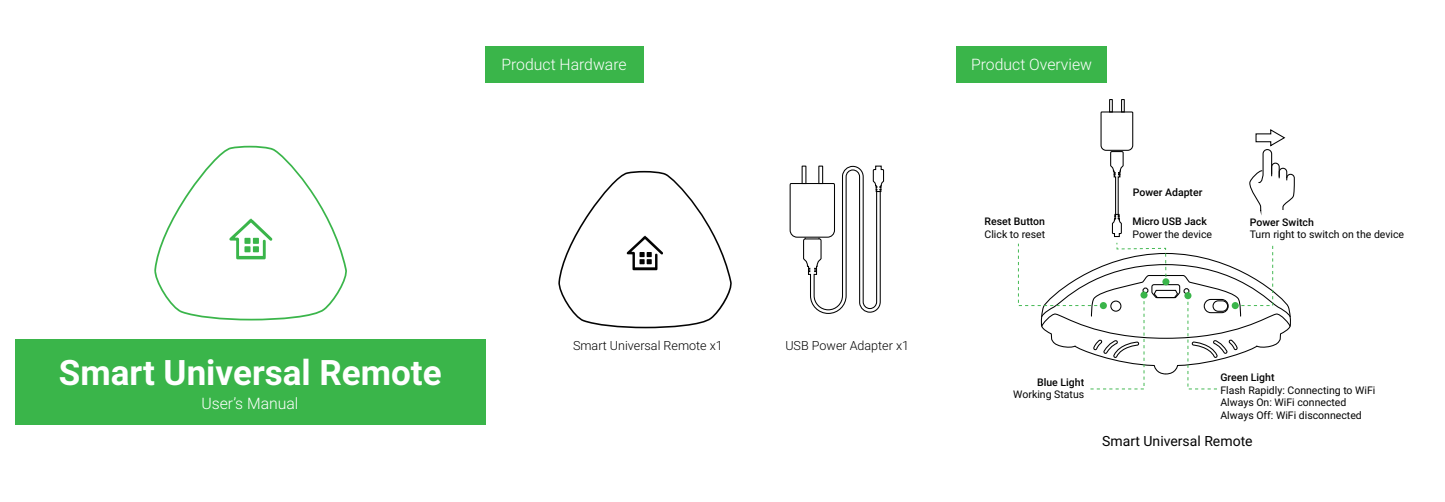
<style>
.page{position:relative;width:1445px;height:502px;background:#fff}
.page>*{position:absolute;margin:0;border:0;box-sizing:border-box;transform-origin:0 0}
.t1{font:700 35px "Roboto";color:#fff}
.t2{font:300 15.75px "Roboto";color:#fff}
.t3{font:14px "Roboto";color:#030303}
.t4{font:300 12.6px "Roboto";color:#030303}
.t5{font:10.5px/12.6px "Roboto";color:#030303}
.t6{font:500 10.5px "Roboto";color:#030303}
</style>
<div class="page">
<div style="left:15px;top:339px;width:470px;height:85px;background:#3ab54a"></div>
<svg style="left:154px;top:145px;width:193px;height:175px"></svg>
<div style="left:485px;top:46px;width:158px;height:36px;background:#3ab54a"></div>
<div style="left:956px;top:46px;width:150px;height:36px;background:#3ab54a"></div>
<svg style="left:789px;top:165px;width:95px;height:149px"></svg>
<svg style="left:1017px;top:99px;width:278px;height:290px"></svg>
<div style="left:1184px;top:292px;width:7px;height:7px;background:#3ab54a;border-radius:50%"></div>
<svg style="left:229px;top:218px;width:43px;height:41px"></svg>
<svg style="left:558px;top:171px;width:174px;height:157px"></svg>
<h1 class="t1" style="left:59px;top:347px;width:384px">Smart Universal Remote</h1>
<h2 class="t2" style="left:201px;top:392px;width:98px">User’s Manual</h2>
<h2 class="t2" style="left:501px;top:54px;width:127px">Product Hardware</h2>
<h2 class="t2" style="left:971px;top:54px;width:122px">Product Overview</h2>
<p class="t4" style="left:573px;top:336px;width:151px">Smart Universal Remote x1</p>
<p class="t4" style="left:785px;top:336px;width:125px">USB Power Adapter x1</p>
<p class="t6" style="left:984px;top:214px;width:62px">Reset Button</p>
<p class="t5" style="left:984px;top:227px;width:62px">Click to reset</p>
<p class="t6" style="left:1132px;top:185px;width:71px">Power Adapter</p>
<p class="t6" style="left:1132px;top:214px;width:76px">Micro USB Jack</p>
<p class="t5" style="left:1132px;top:227px;width:81px">Power the device</p>
<p class="t6" style="left:1249px;top:214px;width:66px">Power Switch</p>
<p class="t5" style="left:1249px;top:227px;width:156px">Turn right to switch on the device</p>
<p class="t6" style="left:1037px;top:374px;width:49px">Blue Light</p>
<p class="t5" style="left:1013px;top:387px;width:72px">Working Status</p>
<p class="t6" style="left:1220px;top:369px;width:56px">Green Light</p>
<p class="t5" style="left:1220px;top:383px;width:156px">Flash Rapidly: Connecting to WiFi<br>Always On: WiFi connected<br>Always Off: WiFi disconnected</p>
<h3 class="t3" style="left:1102px;top:431px;width:152px">Smart Universal Remote</h3>
</div>
